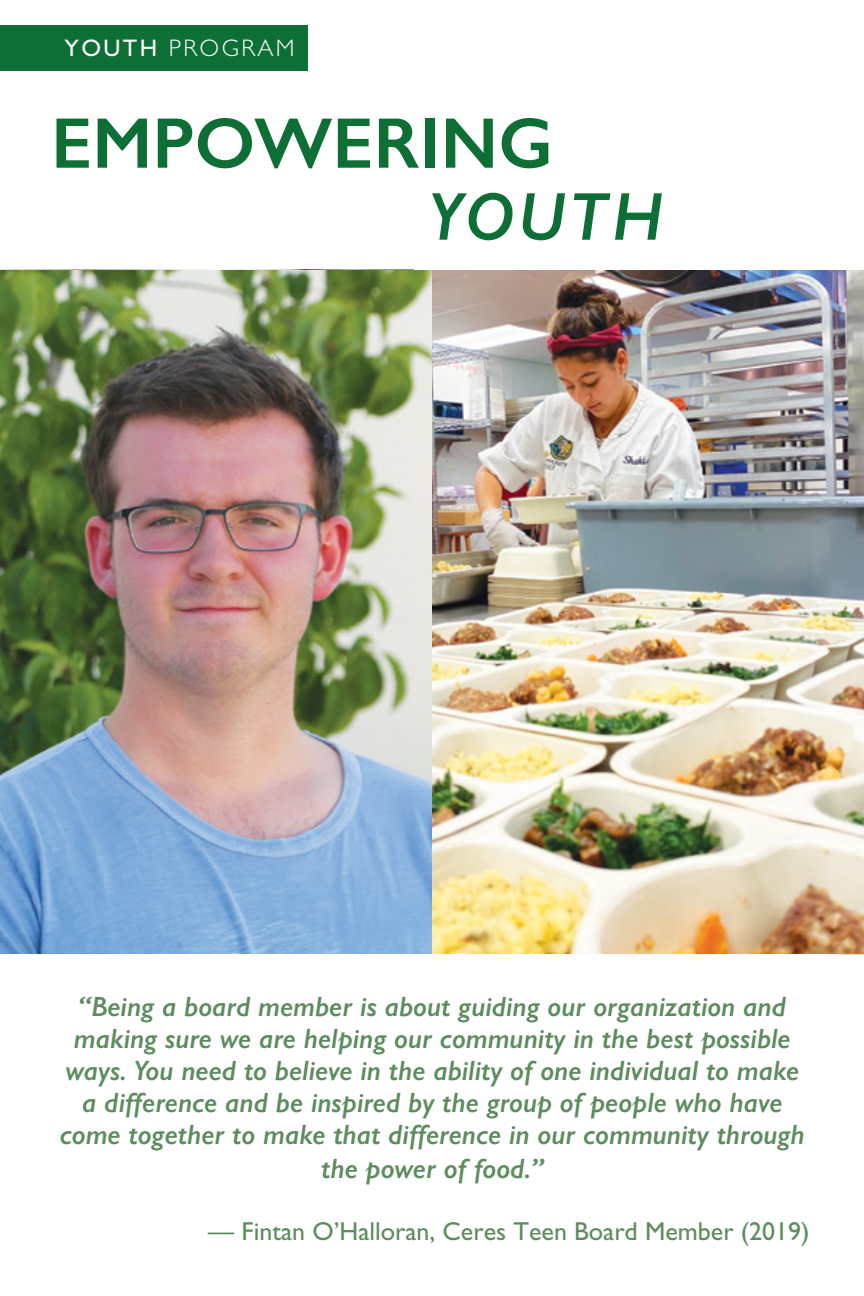
<style>
.page{position:relative;width:864px;height:1296px;background:#fff}
.page>*{position:absolute;margin:0;border:0;box-sizing:border-box;transform-origin:0 0}
.t1{font:600 72px "Gill Sans";color:#0d6f35}
.t2{font:italic 600 68px "Gill Sans";letter-spacing:.05em;color:#0d6f35}
.t3{font:italic 600 28px/32.4px "Gill Sans";color:#5d8d5f;text-align:center}
.t4{font:26px "Gill Sans";color:#5d8d5f}
.t5{font:300 24px "Gill Sans";letter-spacing:.1em;color:#fff}
.s1{font-weight:400}
</style>
<div class="page">
<div style="left:0;top:26px;width:307px;height:45px;background:#0d6f35"></div>
<img style="left:0;top:270px;width:864px;height:684px">
<p class="t5" style="left:64px;top:34px;width:232px"><span class="s1">YOUTH</span> PROGRAM</p>
<p class="t1" style="left:51px;top:100px;width:503px">EMPOWERING</p>
<p class="t2" style="left:428px;top:176px;width:237px">YOUTH</p>
<p class="t3" style="left:60px;top:990px;width:747px">“Being a board member is about guiding our organization and making sure we are helping our community in the best possible ways. You need to believe in the ability of one individual to make a difference and be inspired by the group of people who have come together to make that difference in our community through the power of food.”</p>
<p class="t4" style="left:208px;top:1217px;width:603px">— Fintan O’Halloran, Ceres Teen Board Member (2019)</p>
</div>
